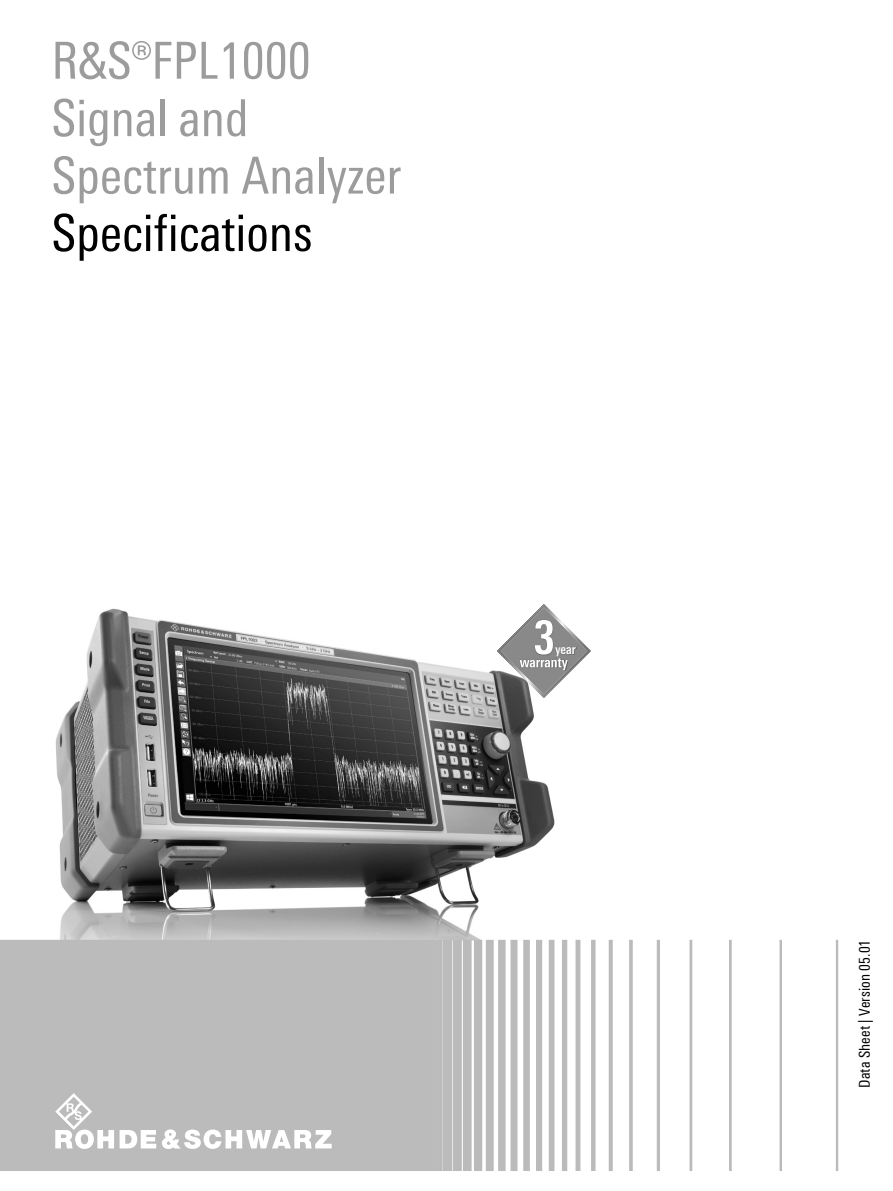
<style>
.page{position:relative;width:893px;height:1191px;background:#fff}
.page>*{position:absolute;margin:0;border:0;box-sizing:border-box;transform-origin:0 0}
.t1{font:51px/57.4px "Linotype Univers 420 Cn";color:#9c9c9c}
.t2{font:51px "Linotype Univers 420 Cn";color:#000}
.t3{font:15px "Linotype Univers 420 Cn";letter-spacing:.005em;color:#000}
.t4{font:700 13.35px "Linotype Univers 620 Cn";color:#fff}
</style>
<div class="page">
<img style="left:55px;top:608px;width:500px;height:332px">
<div style="left:0;top:939px;width:432px;height:232px;background:#bbb"></div>
<div style="left:432px;top:939px;width:10px;height:232px;background:#bbb"></div>
<div style="left:442px;top:939px;width:10px;height:232px;background:#bbb;border:2px solid #bbb"></div>
<div style="left:453px;top:939px;width:9px;height:232px;background:#bbb;border:2px solid #bbb"></div>
<div style="left:463px;top:939px;width:9px;height:232px;background:#bbb;border:2px solid #bbb"></div>
<div style="left:474px;top:939px;width:8px;height:232px;background:#bbb"></div>
<div style="left:486px;top:939px;width:8px;height:232px;background:#bbb;border:2px solid #bbb"></div>
<div style="left:498px;top:939px;width:8px;height:232px;background:#bbb;border:2px solid #bbb"></div>
<div style="left:510px;top:939px;width:7px;height:232px;background:#bbb;border:2px solid #bbb"></div>
<div style="left:523px;top:939px;width:7px;height:232px;background:#bbb;border:2px solid #bbb"></div>
<div style="left:536px;top:939px;width:6px;height:232px;background:#bbb"></div>
<div style="left:549px;top:939px;width:5px;height:232px;background:#bbb"></div>
<div style="left:562px;top:939px;width:5px;height:232px;background:#bbb"></div>
<hr style="left:576px;top:939px;width:4px;height:232px;background:#bbb">
<svg style="left:591px;top:939px;width:5px;height:232px"></svg>
<svg style="left:609px;top:939px;width:4px;height:232px"></svg>
<hr style="left:629px;top:939px;width:4px;height:232px;background:#c3c3c3">
<hr style="left:657px;top:939px;width:3px;height:232px;background:#bbb">
<div style="left:689px;top:939px;width:3px;height:232px;border:2px solid #bbb"></div>
<div style="left:729px;top:939px;width:3px;height:232px;border:2px solid #bbb"></div>
<div style="left:779px;top:939px;width:3px;height:232px;border:2px solid #bbb"></div>
<div style="left:836px;top:939px;width:2px;height:232px;border:2px solid #bbb"></div>
<svg style="left:120px;top:1130px;width:36px;height:18px"></svg>
<svg style="left:55px;top:1093px;width:59px;height:55px"></svg>
<svg style="left:162px;top:1129px;width:170px;height:20px"></svg>
<svg style="left:497px;top:604px;width:94px;height:94px"></svg>
<img style="left:555px;top:642px;width:21px;height:15px">
<p class="t1" style="left:51px;top:32px;width:351px">R&amp;S®FPL1000<br>Signal and<br>Spectrum Analyzer</p>
<p class="t2" style="left:51px;top:203px;width:263px">Specifications</p>
<p class="t4" style="left:555px;top:641px;width:22px">year</p>
<p class="t3" style="left:856px;top:1088px;width:149px;rotate:-90deg">Data Sheet | Version 05.01</p>
</div>
